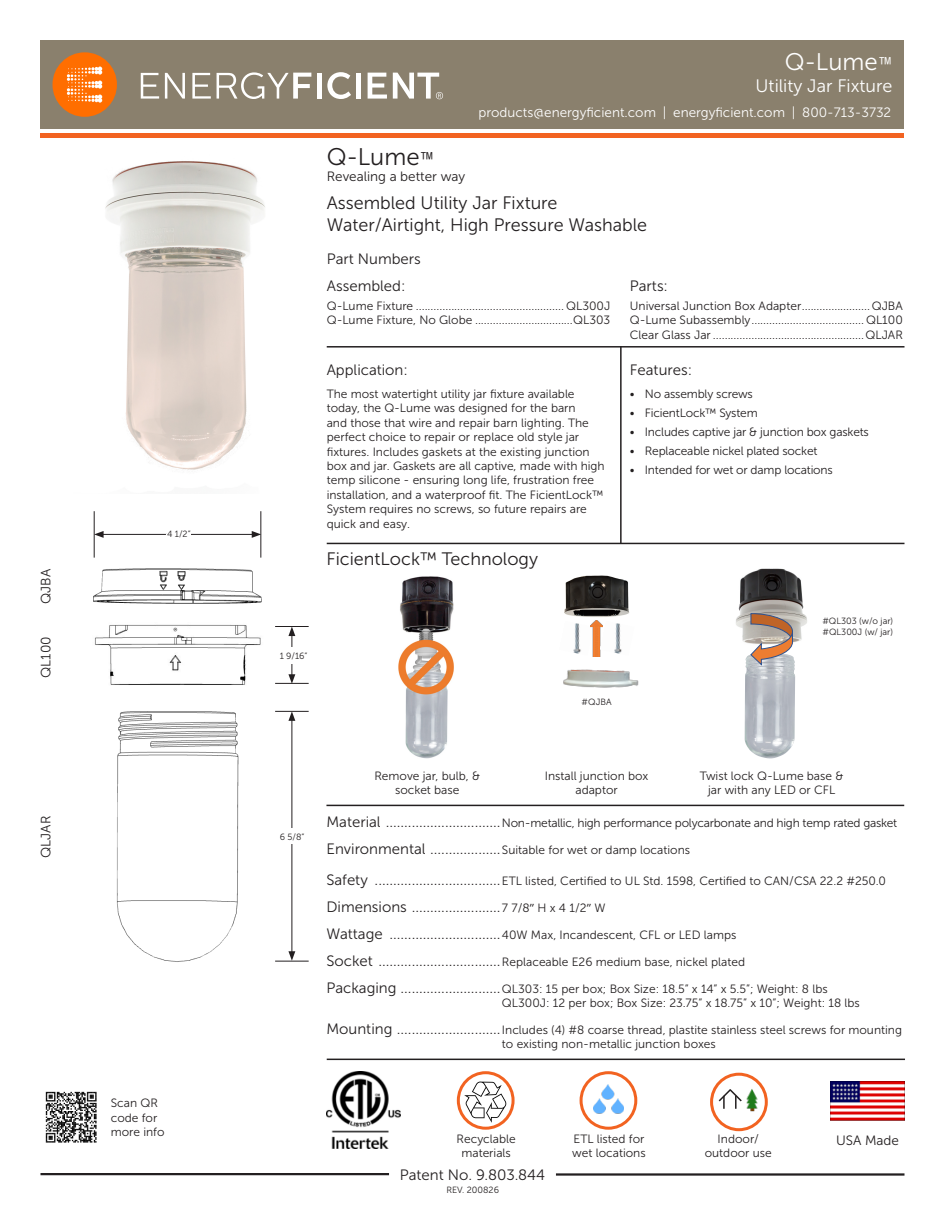
<style>
.page{position:relative;width:945px;height:1215px;background:#fff}
.page>*{position:absolute;margin:0;border:0;box-sizing:border-box;transform-origin:0 0}
.t1{font:24px "Museo Sans 300";color:#231f20}
.t2{font:24px "Museo Sans 300";color:#fff}
.t3{font:18px/21.6px "Museo Sans 300";color:#231f20}
.t4{font:18px "Museo Sans 300";color:#fff}
.t5{font:15px "Museo Sans 300";color:#231f20}
.t6{font:13.5px "Museo Sans 300";color:#fff}
.t7{font:13.5px "Museo Sans 300";color:#231f20}
.t8{font:12px/14.4px "Museo Sans 300";color:#231f20}
.t9{font:12px "Museo Sans 300";letter-spacing:-.02em;color:#231f20}
.t10{font:9px "Museo Sans 300";color:#231f20}
.s1{font-family:"Arial Narrow";font-size:18px}
.s2{font-size:12px}
.s3{font-family:"Calibri"}
</style>
<div class="page">
<hr style="left:40px;top:1173px;width:349px;height:2px;background:#231f20">
<hr style="left:556px;top:1173px;width:349px;height:3px;background:#231f20">
<img style="left:736px;top:568px;width:71px;height:66px">
<img style="left:105px;top:161px;width:160px;height:309px">
<hr style="left:327px;top:346px;width:578px;height:2px;background:#231f20">
<hr style="left:327px;top:543px;width:578px;height:1px;background:#231f20">
<div style="left:40px;top:40px;width:864px;height:89px;background:#8a806d"></div>
<svg style="left:141px;top:73px;width:18px;height:26px"></svg>
<svg style="left:165px;top:73px;width:20px;height:26px"></svg>
<svg style="left:192px;top:73px;width:19px;height:26px"></svg>
<svg style="left:217px;top:72px;width:94px;height:27px"></svg>
<div style="left:317px;top:73px;width:5px;height:26px;background:#fff"></div>
<svg style="left:327px;top:72px;width:24px;height:27px"></svg>
<div style="left:356px;top:73px;width:5px;height:26px;background:#fff"></div>
<svg style="left:368px;top:73px;width:19px;height:26px"></svg>
<div style="left:52px;top:52px;width:65px;height:65px;background:#ff6e00;border-radius:50%"></div>
<svg style="left:67px;top:67px;width:35px;height:36px"></svg>
<svg style="left:393px;top:73px;width:50px;height:26px"></svg>
<div style="left:40px;top:133px;width:864px;height:5px;background:#f26321"></div>
<hr style="left:620px;top:346px;width:2px;height:197px;background:#231f20">
<img style="left:326px;top:1072px;width:74px;height:77px">
<img style="left:831px;top:1081px;width:73px;height:39px">
<hr style="left:327px;top:1059px;width:578px;height:1px;background:#231f20">
<hr style="left:326px;top:805px;width:578px;height:1px;background:#231f20">
<img style="left:465px;top:1082px;width:41px;height:40px">
<div style="left:457px;top:1071px;width:58px;height:59px;border:3px solid #f26321;border-radius:50%"></div>
<div style="left:580px;top:1071px;width:57px;height:59px;border:3px solid #f26321;border-radius:50%"></div>
<img style="left:594px;top:1084px;width:29px;height:30px">
<img style="left:746px;top:1079px;width:14px;height:43px">
<div style="left:705px;top:1066px;width:68px;height:69px;border:12px solid #fff;border-radius:50%"></div>
<div style="left:710px;top:1073px;width:58px;height:58px;border:3px solid #f26321;border-radius:50%"></div>
<svg style="left:717px;top:1088px;width:25px;height:21px"></svg>
<img style="left:399px;top:576px;width:55px;height:183px">
<img style="left:742px;top:634px;width:60px;height:125px">
<img style="left:563px;top:612px;width:76px;height:76px">
<img style="left:564px;top:576px;width:65px;height:41px">
<img style="left:563px;top:621px;width:28px;height:35px">
<img style="left:591px;top:620px;width:12px;height:36px">
<img style="left:600px;top:621px;width:34px;height:35px">
<img style="left:93px;top:568px;width:169px;height:36px">
<img style="left:94px;top:624px;width:167px;height:61px">
<img style="left:116px;top:711px;width:123px;height:251px">
<hr style="left:101px;top:534px;width:153px;height:1px;background:#231f20">
<svg style="left:95px;top:531px;width:9px;height:7px"></svg>
<svg style="left:252px;top:531px;width:8px;height:7px"></svg>
<hr style="left:260px;top:511px;width:1px;height:47px;background:#231f20">
<hr style="left:94px;top:511px;width:1px;height:47px;background:#231f20">
<svg style="left:164px;top:533px;width:30px;height:2px"></svg>
<hr style="left:275px;top:683px;width:34px;height:1px;background:#231f20">
<hr style="left:275px;top:626px;width:34px;height:1px;background:#231f20">
<hr style="left:292px;top:634px;width:1px;height:43px;background:#231f20">
<svg style="left:288px;top:627px;width:7px;height:9px"></svg>
<svg style="left:288px;top:674px;width:7px;height:10px"></svg>
<svg style="left:291px;top:643px;width:2px;height:25px"></svg>
<hr style="left:275px;top:961px;width:34px;height:1px;background:#231f20">
<hr style="left:275px;top:711px;width:34px;height:1px;background:#231f20">
<hr style="left:292px;top:718px;width:1px;height:236px;background:#231f20">
<svg style="left:288px;top:711px;width:7px;height:10px"></svg>
<svg style="left:288px;top:951px;width:7px;height:10px"></svg>
<div style="left:280px;top:829px;width:27px;height:15px;background:#fff"></div>
<svg style="left:291px;top:844px;width:2px;height:46px"></svg>
<img style="left:45px;top:1091px;width:52px;height:52px">
<svg style="left:751px;top:613px;width:42px;height:52px"></svg>
<p class="t7" style="left:39px;top:604px;width:37px;rotate:-90deg">QJBA</p>
<p class="t7" style="left:39px;top:678px;width:43px;rotate:-90deg">QL100</p>
<p class="t7" style="left:39px;top:858px;width:44px;rotate:-90deg">QLJAR</p>
<p class="t10" style="left:167px;top:529px;width:25px">4 1/2”</p>
<p class="t8" style="left:111px;top:1096px;width:55px">Scan QR code for more info</p>
<p class="t10" style="left:280px;top:651px;width:29px">1 9/16”</p>
<p class="t2" style="left:785px;top:49px;width:109px">Q-Lume<span class="s1">™</span></p>
<p class="t4" style="left:756px;top:76px;width:138px">Utility Jar Fixture</p>
<p class="t6" style="left:478px;top:105px;width:414px">products@energyficient.com | energyficient.com | 800-713-3732</p>
<p class="t1" style="left:327px;top:144px;width:109px">Q-Lume<span class="s1">™</span></p>
<p class="t7" style="left:327px;top:169px;width:140px">Revealing a better way</p>
<p class="t3" style="left:327px;top:192px;width:322px">Assembled Utility Jar Fixture<br>Water/Airtight, High Pressure Washable</p>
<p class="t5" style="left:327px;top:251px;width:96px">Part Numbers</p>
<p class="t5" style="left:327px;top:278px;width:80px">Assembled:</p>
<p class="t8" style="left:327px;top:299px;width:285px">Q-Lume Fixture .................................................. QL300J</p>
<p class="t8" style="left:327px;top:313px;width:285px">Q-Lume Fixture, No Globe .................................QL303</p>
<p class="t5" style="left:327px;top:361px;width:83px">Application:</p>
<p class="t8" style="left:327px;top:387px;width:280px">The most watertight utility jar fixture available today, the Q-Lume was designed for the barn<br>and those that wire and repair barn lighting. The perfect choice to repair or replace old style jar fixtures. Includes gaskets at the existing junction box and jar. Gaskets are all captive, made with high temp silicone - ensuring long life, frustration free installation, and a waterproof fit. The FicientLock™ System requires no screws, so future repairs are quick and easy.</p>
<p class="t3" style="left:326px;top:548px;width:213px">FicientLock™ Technology</p>
<p class="t5" style="left:630px;top:278px;width:40px">Parts:</p>
<p class="t8" style="left:630px;top:299px;width:275px">Universal Junction Box Adapter....................... QJBA</p>
<p class="t8" style="left:630px;top:313px;width:275px">Q-Lume Subassembly...................................... QL100</p>
<p class="t8" style="left:630px;top:327px;width:275px">Clear Glass Jar ...................................................QLJAR</p>
<p class="t5" style="left:630px;top:361px;width:64px">Features:</p>
<p class="t8" style="left:630px;top:387px;width:125px">• No assembly screws</p>
<p class="t8" style="left:630px;top:406px;width:129px">• FicientLock™ System</p>
<p class="t8" style="left:630px;top:425px;width:241px">• Includes captive jar &amp; junction box gaskets</p>
<p class="t8" style="left:630px;top:443px;width:189px">• Replaceable nickel plated socket</p>
<p class="t8" style="left:630px;top:462px;width:204px">• Intended for wet or damp locations</p>
<p class="t10" style="left:822px;top:616px;width:72px">#QL303 (w/o jar)</p>
<p class="t10" style="left:823px;top:627px;width:72px">#QL300J (w/ jar)</p>
<p class="t10" style="left:582px;top:698px;width:31px">#QJBA</p>
<p class="t10" style="left:280px;top:832px;width:26px">6 5/8”</p>
<p class="t8" style="left:374px;top:769px;width:107px;text-align:center">Remove jar, bulb, &amp; socket base</p>
<p class="t8" style="left:700px;top:769px;width:145px;text-align:center">Twist lock Q-Lume base &amp; jar with any LED or CFL</p>
<p class="t8" style="left:545px;top:769px;width:105px;text-align:center">Install junction box adaptor</p>
<p class="t5" style="left:326px;top:814px;width:56px">Material</p>
<p class="t9" style="left:502px;top:816px;width:397px">Non-metallic, high performance polycarbonate and high temp rated gasket</p>
<p class="t5" style="left:326px;top:841px;width:365px">Environmental ...................<span class="s2">Suitable for wet or damp locations</span></p>
<p class="t5" style="left:326px;top:871px;width:43px">Safety</p>
<p class="t8" style="left:502px;top:873px;width:385px">ETL listed, Certified to UL Std. 1598, Certified to CAN/CSA 22.2 #250.0</p>
<p class="t5" style="left:326px;top:898px;width:82px">Dimensions</p>
<p class="t8" style="left:502px;top:900px;width:105px">7 7/8<span class="s3">ʺ</span> H x 4 1/2<span class="s3">ʺ</span> W</p>
<p class="t5" style="left:326px;top:925px;width:58px">Wattage</p>
<p class="t8" style="left:502px;top:927px;width:236px">40W Max, Incandescent, CFL or LED lamps</p>
<p class="t5" style="left:326px;top:952px;width:48px">Socket</p>
<p class="t8" style="left:502px;top:954px;width:245px">Replaceable E26 medium base, nickel plated</p>
<p class="t5" style="left:326px;top:979px;width:72px">Packaging</p>
<p class="t8" style="left:502px;top:981px;width:327px">QL303: 15 per box; Box Size: 18.5” x 14” x 5.5”; Weight: 8 lbs</p>
<p class="t8" style="left:502px;top:996px;width:359px">QL300J: 12 per box; Box Size: 23.75” x 18.75” x 10”; Weight: 18 lbs</p>
<p class="t5" style="left:326px;top:1021px;width:67px">Mounting</p>
<p class="t8" style="left:502px;top:1023px;width:402px">Includes (4) #8 coarse thread, plastite stainless steel screws for mounting to existing non-metallic junction boxes</p>
<p class="t8" style="left:572px;top:1131px;width:75px">ETL listed for wet locations</p>
<p class="t8" style="left:718px;top:1131px;width:43px">Indoor/</p>
<p class="t8" style="left:457px;top:1131px;width:61px">Recyclable</p>
<p class="t7" style="left:836px;top:1133px;width:64px">USA Made</p>
<p class="t8" style="left:461px;top:1146px;width:51px">materials</p>
<p class="t8" style="left:705px;top:1146px;width:69px">outdoor use</p>
<p class="t5" style="left:400px;top:1167px;width:147px">Patent No. 9.803.844</p>
<p class="t10" style="left:446px;top:1185px;width:54px">REV. 200826</p>
</div>
